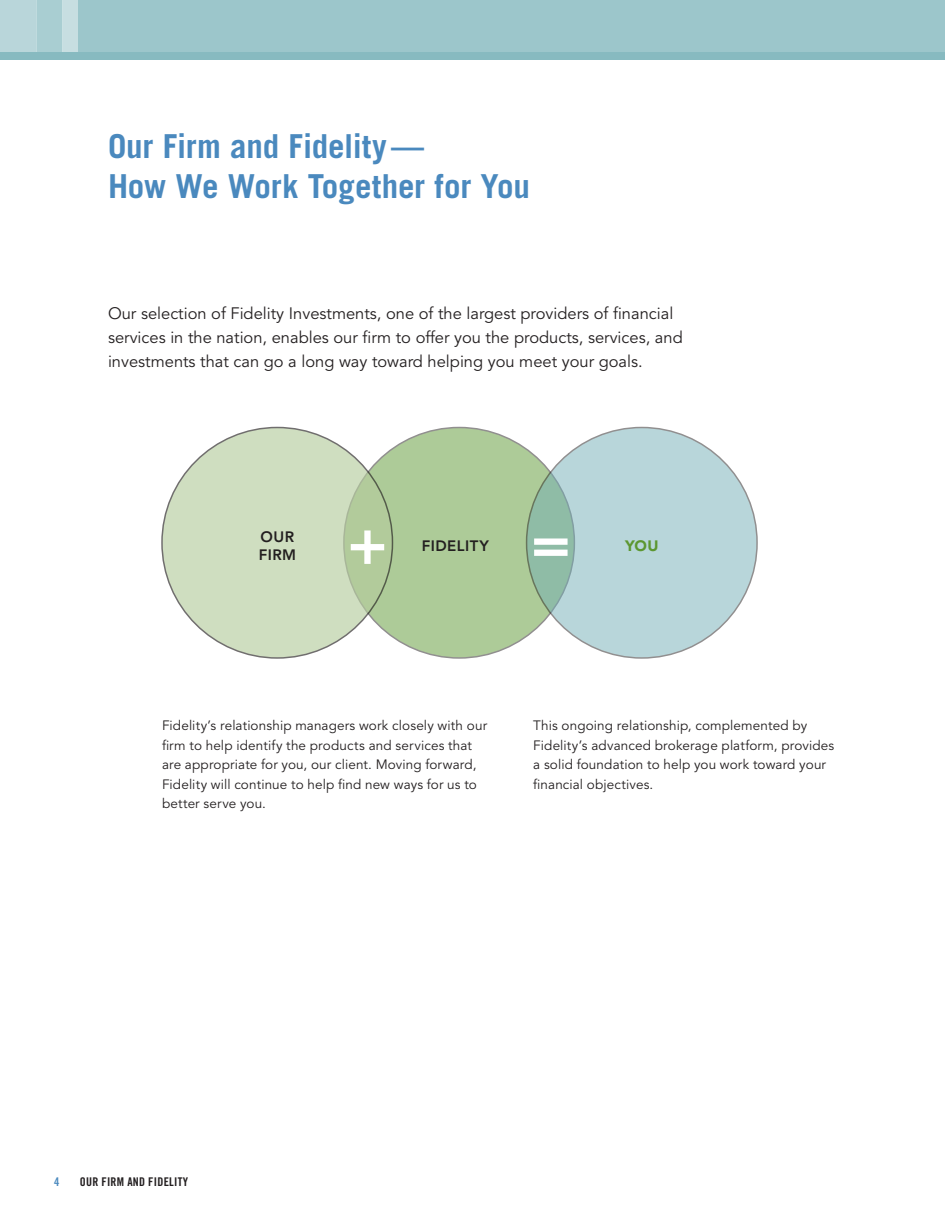
<style>
.page{position:relative;width:945px;height:1215px;background:#fff}
.page>*{position:absolute;margin:0;border:0;box-sizing:border-box;transform-origin:0 0}
.t1{font:800 61.65px "Avenir";color:#fff}
.t2{font:700 33px/39.6px "Trade Gothic";letter-spacing:-.005em;color:#4a89be}
.t3{font:16.5px/24px "Avenir";color:#231f20}
.t4{font:800 15px/18px "Avenir";letter-spacing:.03em;color:#231f20}
.t5{font:900 15px "Avenir";color:#5c9731}
.t6{font:13.5px/19.5px "Avenir";letter-spacing:.01em;color:#231f20}
.t7{font:12px "Trade Gothic Bold Cond Twenty";letter-spacing:.02em;color:#231f20}
.t8{font:12px "Trade Gothic Bold Cond Twenty";color:#4a89be}
</style>
<div class="page">
<div style="left:0;top:0;width:945px;height:52px;background:#9cc6cb"></div>
<div style="left:0;top:52px;width:945px;height:8px;background:#87bac0"></div>
<div style="left:0;top:0;width:37px;height:52px;background:#b9d6da"></div>
<div style="left:37px;top:0;width:26px;height:52px;background:#a9ced2"></div>
<div style="left:63px;top:0;width:15px;height:52px;background:#c7dee1"></div>
<div style="left:344px;top:427px;width:230px;height:231px;background:#adcb98;border-radius:50%"></div>
<svg style="left:527px;top:427px;width:230px;height:231px;fill:#b8d6da"></svg>
<svg style="left:162px;top:427px;width:230px;height:231px;fill:#cfdec0"></svg>
<h2 class="t2" style="left:108px;top:126px;width:424px">Our Firm and Fidelity—<br>How We Work Together for You</h2>
<p class="t3" style="left:108px;top:301px;width:576px">Our selection of Fidelity Investments, one of the largest providers of financial services in the nation, enables our firm to offer you the products, services, and investments that can go a long way toward helping you meet your goals.</p>
<p class="t4" style="left:259px;top:528px;width:39px">OUR<br>FIRM</p>
<h1 class="t1" style="left:347px;top:508px;width:43px">+</h1>
<h1 class="t1" style="left:530px;top:508px;width:43px">=</h1>
<p class="t5" style="left:625px;top:537px;width:35px">YOU</p>
<p class="t4" style="left:422px;top:537px;width:69px">FIDELITY</p>
<p class="t6" style="left:162px;top:716px;width:327px">Fidelity’s relationship managers work closely with our firm to help identify the products and services that are appropriate for you, our client. Moving forward, Fidelity will continue to help find new ways for us to better serve you.</p>
<p class="t6" style="left:533px;top:716px;width:303px">This ongoing relationship, complemented by Fidelity’s advanced brokerage platform, provides a solid foundation to help you work toward your financial objectives.</p>
<p class="t8" style="left:54px;top:1175px;width:7px">4</p>
<p class="t7" style="left:80px;top:1175px;width:110px">OUR FIRM AND FIDELITY</p>
</div>
